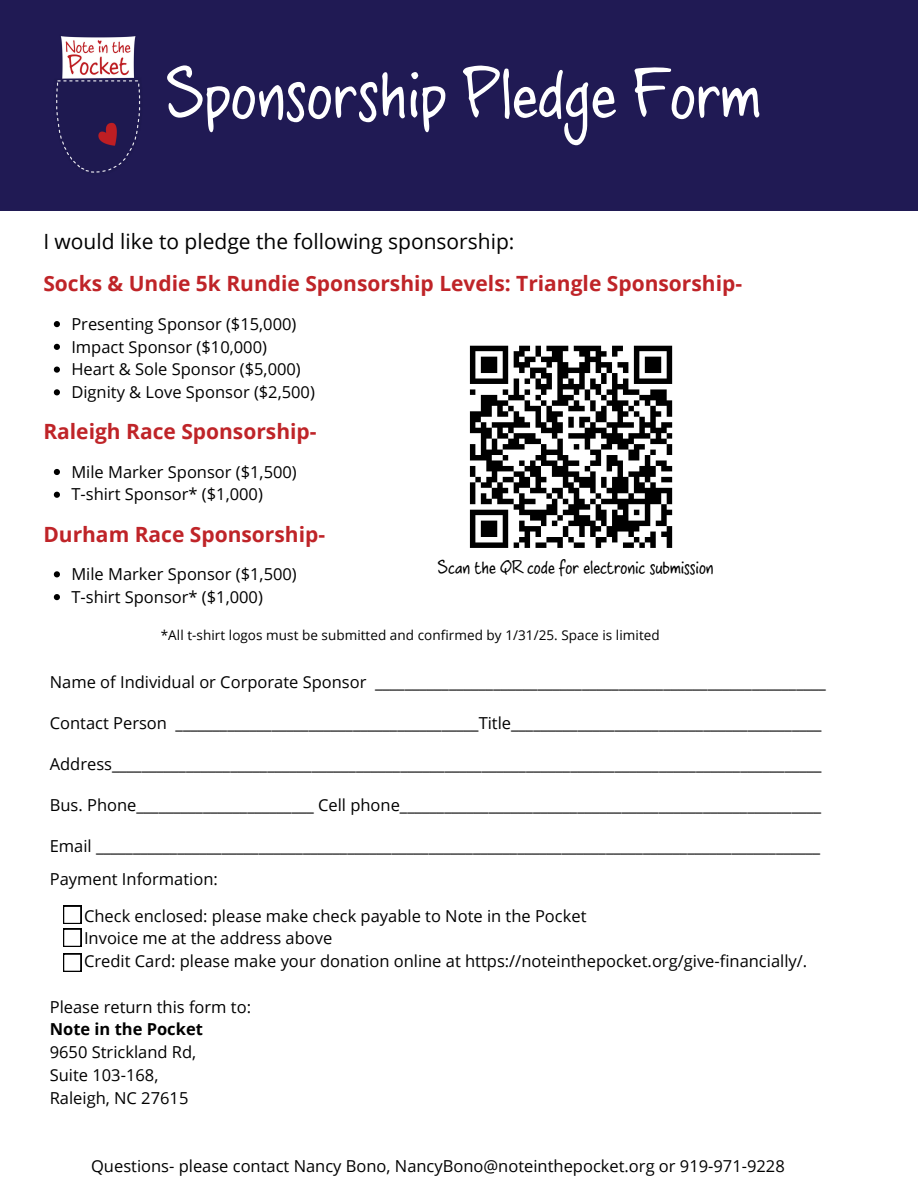
<style>
.page{position:relative;width:918px;height:1188px;background:#fff}
.page>*{position:absolute;margin:0;border:0;box-sizing:border-box;transform-origin:0 0}
.t1{font:67.5px "Crossword Belle";color:#fff}
.t2{font:700 21px "Open Sans";color:#bf2428}
.t3{font:21px "Open Sans";color:#000}
.t4{font:18px "Crossword Belle";color:#000}
.t5{font:16.5px/22.8px "Open Sans";color:#000}
.t6{font:13.5px "Open Sans";letter-spacing:.005em;color:#000}
.s1{font-weight:700}
</style>
<div class="page">
<div style="left:0;top:0;width:918px;height:210px;background:#201a54"></div>
<img style="left:56px;top:36px;width:85px;height:137px">
<svg style="left:54px;top:321px;width:6px;height:6px"></svg>
<svg style="left:54px;top:344px;width:6px;height:6px"></svg>
<svg style="left:54px;top:367px;width:6px;height:6px"></svg>
<svg style="left:54px;top:389px;width:6px;height:6px"></svg>
<svg style="left:54px;top:469px;width:6px;height:6px"></svg>
<svg style="left:54px;top:492px;width:6px;height:6px"></svg>
<svg style="left:54px;top:571px;width:6px;height:6px"></svg>
<svg style="left:54px;top:594px;width:6px;height:6px"></svg>
<svg style="left:63px;top:954px;width:18px;height:18px"></svg>
<svg style="left:63px;top:906px;width:18px;height:41px"></svg>
<svg style="left:469px;top:345px;width:204px;height:203px"></svg>
<h1 class="t1" style="left:166px;top:54px;width:596px">Sponsorship Pledge Form</h1>
<p class="t3" style="left:43px;top:227px;width:473px">I would like to pledge the following sponsorship:</p>
<p class="t2" style="left:43px;top:269px;width:700px">Socks &amp; Undie 5k Rundie Sponsorship Levels: Triangle Sponsorship-</p>
<h2 class="t5" style="left:71px;top:312px;width:227px">Presenting Sponsor ($15,000)</h2>
<p class="t5" style="left:71px;top:335px;width:197px">Impact Sponsor ($10,000)</p>
<p class="t5" style="left:71px;top:357px;width:231px">Heart &amp; Sole Sponsor ($5,000)</p>
<h2 class="t5" style="left:71px;top:380px;width:245px">Dignity &amp; Love Sponsor ($2,500)</h2>
<p class="t2" style="left:43px;top:417px;width:275px">Raleigh Race Sponsorship-</p>
<p class="t5" style="left:71px;top:460px;width:227px">Mile Marker Sponsor ($1,500)</p>
<p class="t5" style="left:71px;top:483px;width:193px">T-shirt Sponsor* ($1,000)</p>
<h4 class="t2" style="left:43px;top:519px;width:283px">Durham Race Sponsorship-</h4>
<p class="t5" style="left:71px;top:562px;width:227px">Mile Marker Sponsor ($1,500)</p>
<h4 class="t5" style="left:71px;top:585px;width:193px">T-shirt Sponsor* ($1,000)</h4>
<h4 class="t6" style="left:161px;top:626px;width:500px">*All t-shirt logos must be submitted and confirmed by 1/31/25. Space is limited</h4>
<h4 class="t4" style="left:438px;top:556px;width:277px">Scan the QR code for electronic submission</h4>
<h3 class="t5" style="left:50px;top:670px;width:778px">Name of Individual or Corporate Sponsor _____________________________________________________________</h3>
<h3 class="t5" style="left:50px;top:711px;width:773px">Contact Person _________________________________________Title__________________________________________</h3>
<h3 class="t5" style="left:50px;top:752px;width:773px">Address________________________________________________________________________________________________</h3>
<h3 class="t5" style="left:50px;top:794px;width:773px">Bus. Phone________________________ Cell phone_________________________________________________________</h3>
<h3 class="t5" style="left:50px;top:830px;width:772px;line-height:32.4px">Email __________________________________________________________________________________________________<br>Payment Information:</h3>
<h2 class="t5" style="left:84px;top:904px;width:725px">Check enclosed: please make check payable to Note in the Pocket<br>Invoice me at the address above<br>Credit Card: please make your donation online at https://noteinthepocket.org/give-financially/.</h2>
<p class="t5" style="left:50px;top:995px;width:203px">Please return this form to:<br><span class="s1">Note in the Pocket<br></span>9650 Strickland Rd,<br>Suite 103-168,<br>Raleigh, NC 27615</p>
<p class="t5" style="left:91px;top:1154px;width:695px">Questions- please contact Nancy Bono, NancyBono@noteinthepocket.org or 919-971-9228</p>
</div>
